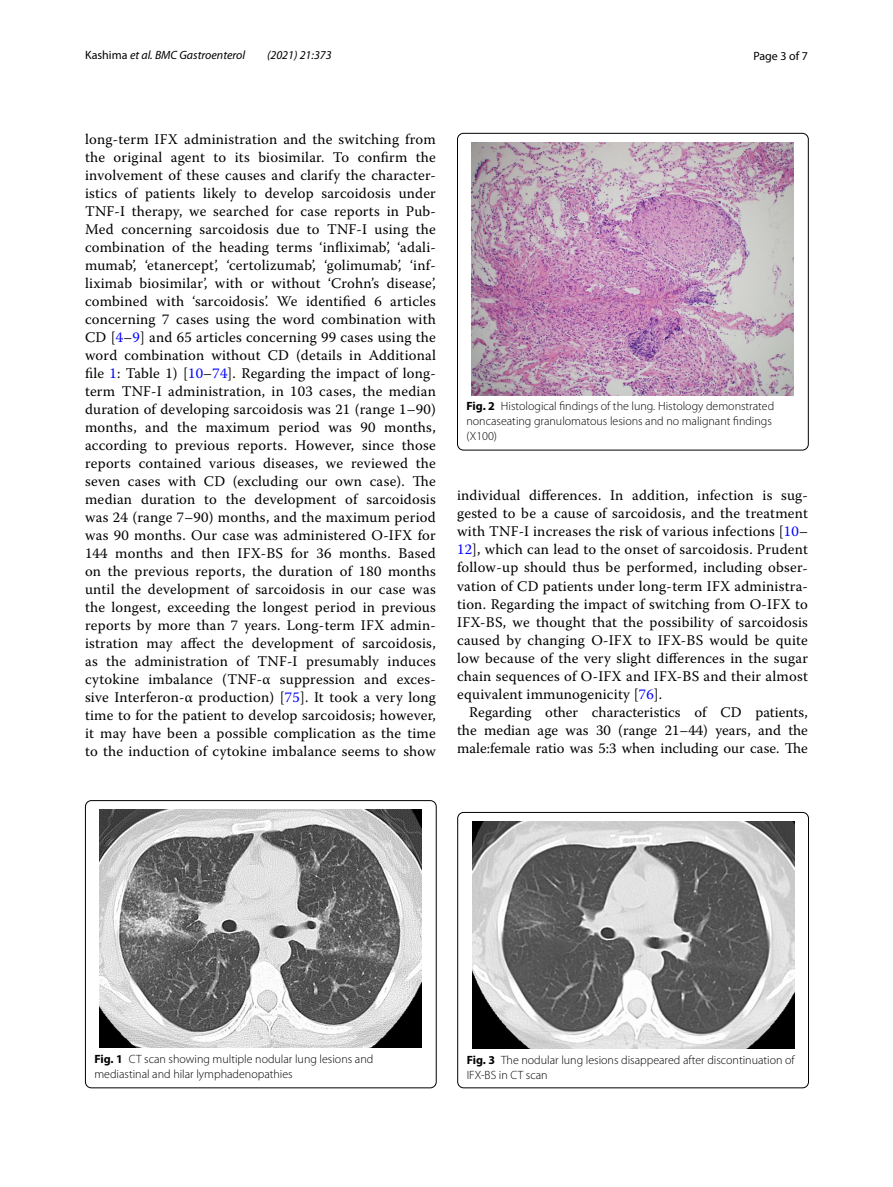
<style>
.page{position:relative;width:893px;height:1187px;background:#fff}
.page>*{position:absolute;margin:0;border:0;box-sizing:border-box;transform-origin:0 0}
.t1{font:14.7px/18px "Warnock Pro";letter-spacing:.015em;color:#000;text-align:justify}
.t2{font:300 12px/15px "Myriad Pro";color:#000}
.t3{font:italic 12px "Myriad Pro";color:#000}
.t4{font:12px "Myriad Pro";color:#000}
.s1{font-style:normal}
.s2{color:#00f}
.s3{font-weight:700}
</style>
<div class="page">
<img style="left:100px;top:809px;width:322px;height:238px">
<div style="left:85px;top:800px;width:351px;height:287px;border:1px solid #000;border-radius:6px"></div>
<img style="left:472px;top:142px;width:322px;height:253px">
<div style="left:457px;top:133px;width:351px;height:317px;border:1px solid #000;border-radius:6px"></div>
<img style="left:472px;top:821px;width:322px;height:227px">
<div style="left:457px;top:812px;width:352px;height:275px;border:1px solid #000;border-radius:6px"></div>
<p class="t3" style="left:85px;top:48px;width:162px"><span class="s1">Kashima</span> et al. BMC Gastroenterol</p>
<p class="t3" style="left:267px;top:48px;width:66px">(2021) 21:373</p>
<p class="t4" style="left:753px;top:48px;width:56px">Page 3 of 7</p>
<p class="t1" style="left:85px;top:130px;width:352px">long-term IFX administration and the switching from the original agent to its biosimilar. To confirm the involvement of these causes and clarify the character&shy;istics of patients likely to develop sarcoidosis under TNF-I therapy, we searched for case reports in Pub-Med concerning sarcoidosis due to TNF-I using the combination of the heading terms ‘infliximab’, ‘adali&shy;mumab’, ‘etanercept’, ‘certolizumab’, ‘golimumab’, ‘inf&shy;liximab biosimilar’, with or without ‘Crohn’s disease’, combined with ‘sarcoidosis’. We identified 6 articles concerning 7 cases using the word combination with CD [<span class="s2">4</span>–<span class="s2">9</span>] and 65 articles concerning 99 cases using the word combination without CD (details in Additional file <span class="s2">1</span>: Table 1) [<span class="s2">10</span>–<span class="s2">74</span>]. Regarding the impact of long&shy;term TNF-I administration, in 103 cases, the median duration of developing sarcoidosis was 21 (range 1–90) months, and the maximum period was 90 months, according to previous reports. However, since those reports contained various diseases, we reviewed the seven cases with CD (excluding our own case). The median duration to the development of sarcoidosis was 24 (range 7–90) months, and the maximum period was 90 months. Our case was administered O-IFX for 144 months and then IFX-BS for 36 months. Based on the previous reports, the duration of 180 months until the development of sarcoidosis in our case was the longest, exceeding the longest period in previous reports by more than 7 years. Long-term IFX admin&shy;istration may affect the development of sarcoidosis, as the administration of TNF-I presumably induces cytokine imbalance (TNF-α suppression and exces&shy;sive Interferon-α production) [<span class="s2">75</span>]. It took a very long time to for the patient to develop sarcoidosis; however, it may have been a possible complication as the time to the induction of cytokine imbalance seems to show</p>
<p class="t2" style="left:466px;top:399px;width:309px"><span class="s3">Fig. 2</span> Histological findings of the lung. Histology demonstrated noncaseating granulomatous lesions and no malignant findings (X100)</p>
<p class="t1" style="left:457px;top:486px;width:352px">individual differences. In addition, infection is sug&shy;gested to be a cause of sarcoidosis, and the treatment with TNF-I increases the risk of various infections [<span class="s2">10</span>– <span class="s2">12</span>], which can lead to the onset of sarcoidosis. Prudent follow-up should thus be performed, including obser&shy;vation of CD patients under long-term IFX administra&shy;tion. Regarding the impact of switching from O-IFX to IFX-BS, we thought that the possibility of sarcoidosis caused by changing O-IFX to IFX-BS would be quite low because of the very slight differences in the sugar chain sequences of O-IFX and IFX-BS and their almost equivalent immunogenicity [<span class="s2">76</span>].</p>
<p class="t1" style="left:457px;top:702px;width:352px;text-indent:12px">Regarding other characteristics of CD patients, the median age was 30 (range 21–44) years, and the male:female ratio was 5:3 when including our case. The</p>
<p class="t2" style="left:94px;top:1051px;width:280px"><span class="s3">Fig. 1</span> CT scan showing multiple nodular lung lesions and mediastinal and hilar lymphadenopathies</p>
<p class="t2" style="left:467px;top:1052px;width:329px"><span class="s3">Fig. 3</span> The nodular lung lesions disappeared after discontinuation of<br>IFX-BS in CT scan</p>
</div>
